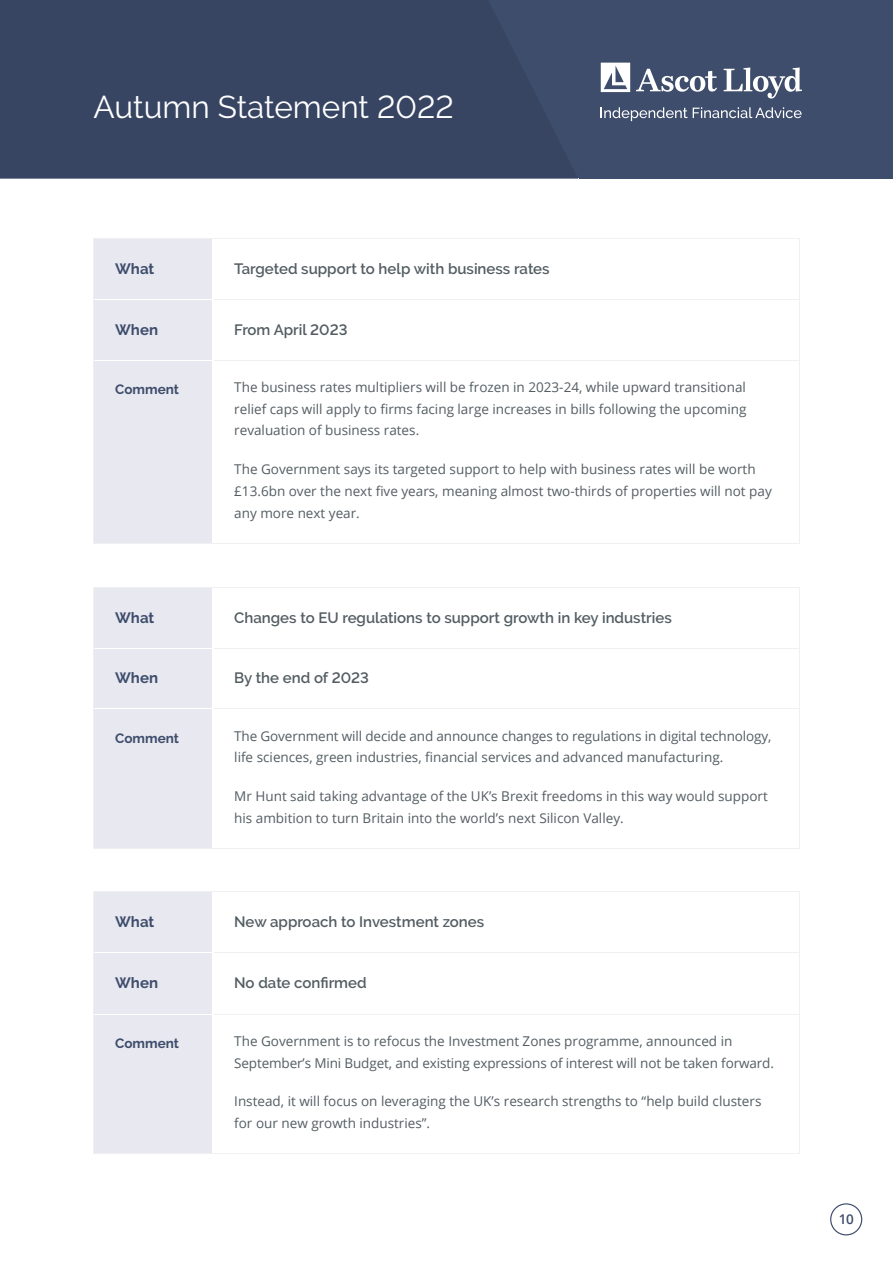
<style>
.page{position:relative;width:893px;height:1263px;background:#fff}
.page>*{position:absolute;margin:0;border:0;box-sizing:border-box;transform-origin:0 0}
.t1{font:31.5px "Raleway";color:#fff}
.t2{font:600 15px "Raleway";color:#535d62}
.t3{font:700 15px "Raleway";color:#3e4d6c}
.t4{font:13.5px/21.8px "Open Sans";color:#535d62}
.t5{font:700 13.5px "Raleway";color:#3e4d6c}
.t6{font:600 13.5px "Open Sans";color:#3e4d6c}
</style>
<div class="page">
<svg style="left:830px;top:1203px;width:32px;height:32px"></svg>
<div style="left:0;top:0;width:893px;height:179px;background:#374563"></div>
<svg style="left:0;top:178px;width:578px;height:1px"></svg>
<svg style="left:636px;top:68px;width:166px;height:31px"></svg>
<svg style="left:601px;top:63px;width:29px;height:29px"></svg>
<svg style="left:601px;top:107px;width:201px;height:14px"></svg>
<div style="left:95px;top:239px;width:117px;height:304px;background:#e8e9f0"></div>
<hr style="left:213px;top:238px;width:586px;height:1px;background:#eef0f1">
<hr style="left:799px;top:239px;width:1px;height:60px;background:#eef0f1">
<hr style="left:213px;top:299px;width:586px;height:1px;background:#eef0f1">
<hr style="left:799px;top:300px;width:1px;height:60px;background:#eef0f1">
<hr style="left:213px;top:360px;width:586px;height:1px;background:#eef0f1">
<hr style="left:799px;top:361px;width:1px;height:182px;background:#eef0f1">
<hr style="left:213px;top:543px;width:586px;height:1px;background:#eef0f1">
<hr style="left:94px;top:238px;width:119px;height:1px;background:#eef0f1">
<hr style="left:94px;top:239px;width:1px;height:60px;background:#eef0f1">
<hr style="left:94px;top:299px;width:1px;height:61px;background:#eef0f1">
<hr style="left:94px;top:360px;width:1px;height:183px;background:#eef0f1">
<hr style="left:94px;top:543px;width:119px;height:1px;background:#eef0f1">
<hr style="left:94px;top:299px;width:119px;height:1px;background:#fff">
<hr style="left:94px;top:360px;width:119px;height:1px;background:#fff">
<div style="left:95px;top:588px;width:117px;height:260px;background:#e8e9f0"></div>
<hr style="left:213px;top:587px;width:586px;height:1px;background:#eef0f1">
<hr style="left:799px;top:588px;width:1px;height:60px;background:#eef0f1">
<hr style="left:213px;top:648px;width:586px;height:1px;background:#eef0f1">
<hr style="left:799px;top:648px;width:1px;height:61px;background:#eef0f1">
<hr style="left:213px;top:709px;width:586px;height:1px;background:#eef0f1">
<hr style="left:799px;top:709px;width:1px;height:139px;background:#eef0f1">
<hr style="left:213px;top:848px;width:586px;height:1px;background:#eef0f1">
<hr style="left:94px;top:587px;width:119px;height:1px;background:#eef0f1">
<hr style="left:94px;top:588px;width:1px;height:60px;background:#eef0f1">
<hr style="left:94px;top:648px;width:1px;height:61px;background:#eef0f1">
<hr style="left:94px;top:709px;width:1px;height:139px;background:#eef0f1">
<hr style="left:94px;top:848px;width:119px;height:1px;background:#eef0f1">
<hr style="left:94px;top:648px;width:119px;height:1px;background:#fff">
<hr style="left:94px;top:709px;width:119px;height:1px;background:#fff">
<div style="left:95px;top:892px;width:117px;height:261px;background:#e8e9f0"></div>
<hr style="left:213px;top:891px;width:586px;height:1px;background:#eef0f1">
<hr style="left:799px;top:892px;width:1px;height:60px;background:#eef0f1">
<hr style="left:213px;top:952px;width:586px;height:1px;background:#eef0f1">
<hr style="left:799px;top:952px;width:1px;height:62px;background:#eef0f1">
<hr style="left:213px;top:1014px;width:586px;height:1px;background:#eef0f1">
<hr style="left:799px;top:1014px;width:1px;height:139px;background:#eef0f1">
<hr style="left:213px;top:1153px;width:586px;height:1px;background:#eef0f1">
<hr style="left:94px;top:891px;width:119px;height:1px;background:#eef0f1">
<hr style="left:94px;top:892px;width:1px;height:60px;background:#eef0f1">
<hr style="left:94px;top:952px;width:1px;height:62px;background:#eef0f1">
<hr style="left:94px;top:1014px;width:1px;height:139px;background:#eef0f1">
<hr style="left:94px;top:1153px;width:119px;height:1px;background:#eef0f1">
<hr style="left:94px;top:952px;width:119px;height:1px;background:#fff">
<hr style="left:94px;top:1014px;width:119px;height:1px;background:#fff">
<h1 class="t1" style="left:94px;top:89px;width:362px">Autumn Statement 2022</h1>
<p class="t3" style="left:115px;top:260px;width:41px">What</p>
<p class="t2" style="left:234px;top:260px;width:317px">Targeted support to help with business rates</p>
<p class="t3" style="left:115px;top:321px;width:44px">When</p>
<p class="t2" style="left:234px;top:321px;width:115px">From April 2023</p>
<p class="t5" style="left:115px;top:382px;width:65px">Comment</p>
<p class="t4" style="left:234px;top:376px;width:514px;text-align:justify">The business rates multipliers will be frozen in 2023-24, while upward transitional relief caps will apply to firms facing large increases in bills following the upcoming revaluation of business rates.</p>
<p class="t4" style="left:234px;top:458px;width:539px">The Government says its targeted support to help with business rates will be worth £13.6bn over the next five years, meaning almost two-thirds of properties will not pay any more next year.</p>
<p class="t3" style="left:115px;top:609px;width:41px">What</p>
<p class="t2" style="left:234px;top:609px;width:439px">Changes to EU regulations to support growth in key industries</p>
<p class="t3" style="left:115px;top:670px;width:44px">When</p>
<p class="t2" style="left:234px;top:669px;width:136px">By the end of 2023</p>
<p class="t5" style="left:115px;top:730px;width:65px">Comment</p>
<p class="t4" style="left:234px;top:724px;width:539px">The Government will decide and announce changes to regulations in digital technology, life sciences, green industries, financial services and advanced manufacturing.</p>
<p class="t4" style="left:234px;top:785px;width:535px">Mr Hunt said taking advantage of the UK’s Brexit freedoms in this way would support his ambition to turn Britain into the world’s next Silicon Valley.</p>
<p class="t3" style="left:115px;top:913px;width:41px">What</p>
<p class="t2" style="left:234px;top:913px;width:252px">New approach to Investment zones</p>
<p class="t3" style="left:115px;top:974px;width:44px">When</p>
<p class="t2" style="left:234px;top:974px;width:134px">No date confirmed</p>
<p class="t5" style="left:115px;top:1036px;width:65px">Comment</p>
<p class="t4" style="left:234px;top:1030px;width:541px">The Government is to refocus the Investment Zones programme, announced in<br>September’s Mini Budget, and existing expressions of interest will not be taken forward.</p>
<p class="t4" style="left:234px;top:1090px;width:529px">Instead, it will focus on leveraging the UK’s research strengths to “help build clusters for our new growth industries”.</p>
<p class="t6" style="left:839px;top:1209px;width:17px">10</p>
</div>
